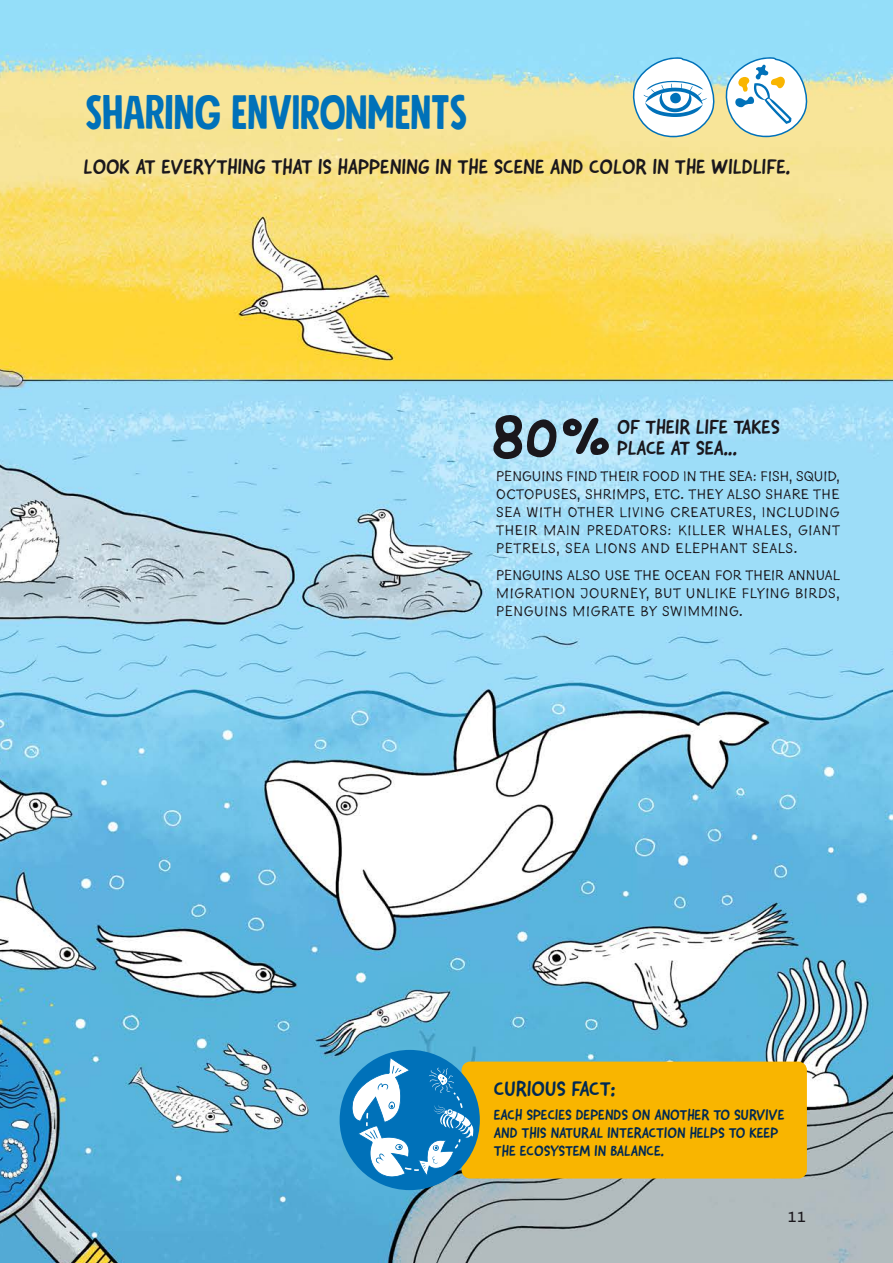
<style>
.page{position:relative;width:893px;height:1263px;background:#fff}
.page>*{position:absolute;margin:0;border:0;box-sizing:border-box;transform-origin:0 0}
.t1{font:63px "Good Dog New";color:#1a171c}
.t2{font:48px "Mindset Slim";color:#0071b9}
.t3{font:21px "Good Dog New";color:#1a171c}
.t4{font:21px "Good Dog New";color:#002954}
.t5{font:20.4px/20.9px "Good Dog New";color:#1a171c}
.t6{font:15px/18px "Goodlife Sans";color:#1a171c;text-align:justify}
.t7{font:15px/18px "Good Dog New";color:#002954}
.t8{font:15px "Chivo";color:#1a171c}
</style>
<div class="page">
<img style="left:0;top:0;width:893px;height:1263px">
<div style="left:462px;top:1061px;width:345px;height:117px;background:#f9b500;border-radius:9px"></div>
<div style="left:340px;top:1050px;width:140px;height:140px;background:#0071b9;border-radius:50%"></div>
<svg style="left:350px;top:1056px;width:123px;height:121px"></svg>
<svg style="left:632px;top:57px;width:83px;height:81px"></svg>
<svg style="left:725px;top:57px;width:83px;height:81px"></svg>
<h2 class="t2" style="left:86px;top:81px;width:383px">SHARING ENVIRONMENTS</h2>
<h3 class="t3" style="left:84px;top:153px;width:708px">LOOK AT EVERYTHING THAT IS HAPPENING IN THE SCENE AND COLOR IN THE WILDLIFE.</h3>
<h1 class="t1" style="left:491px;top:396px;width:121px">80%</h1>
<h3 class="t5" style="left:617px;top:417px;width:164px">OF THEIR LIFE TAKES<br>PLACE AT SEA...</h3>
<p class="t6" style="left:496px;top:467px;width:346px">PENGUINS FIND THEIR FOOD IN THE SEA: FISH, SQUID, OCTOPUSES, SHRIMPS, ETC. THEY ALSO SHARE THE SEA WITH OTHER LIVING CREATURES, INCLUDING THEIR MAIN PREDATORS: KILLER WHALES, GIANT PETRELS, SEA LIONS AND ELEPHANT SEALS.</p>
<p class="t6" style="left:496px;top:566px;width:346px">PENGUINS ALSO USE THE OCEAN FOR THEIR ANNUAL MIGRATION JOURNEY, BUT UNLIKE FLYING BIRDS, PENGUINS MIGRATE BY SWIMMING.</p>
<h3 class="t4" style="left:494px;top:1075px;width:123px">CURIOUS FACT:</h3>
<p class="t7" style="left:494px;top:1105px;width:292px">EACH SPECIES DEPENDS ON ANOTHER TO SURVIVE<br>AND THIS NATURAL INTERACTION HELPS TO KEEP<br>THE ECOSYSTEM IN BALANCE.</p>
<p class="t8" style="left:787px;top:1205px;width:20px">11</p>
</div>
